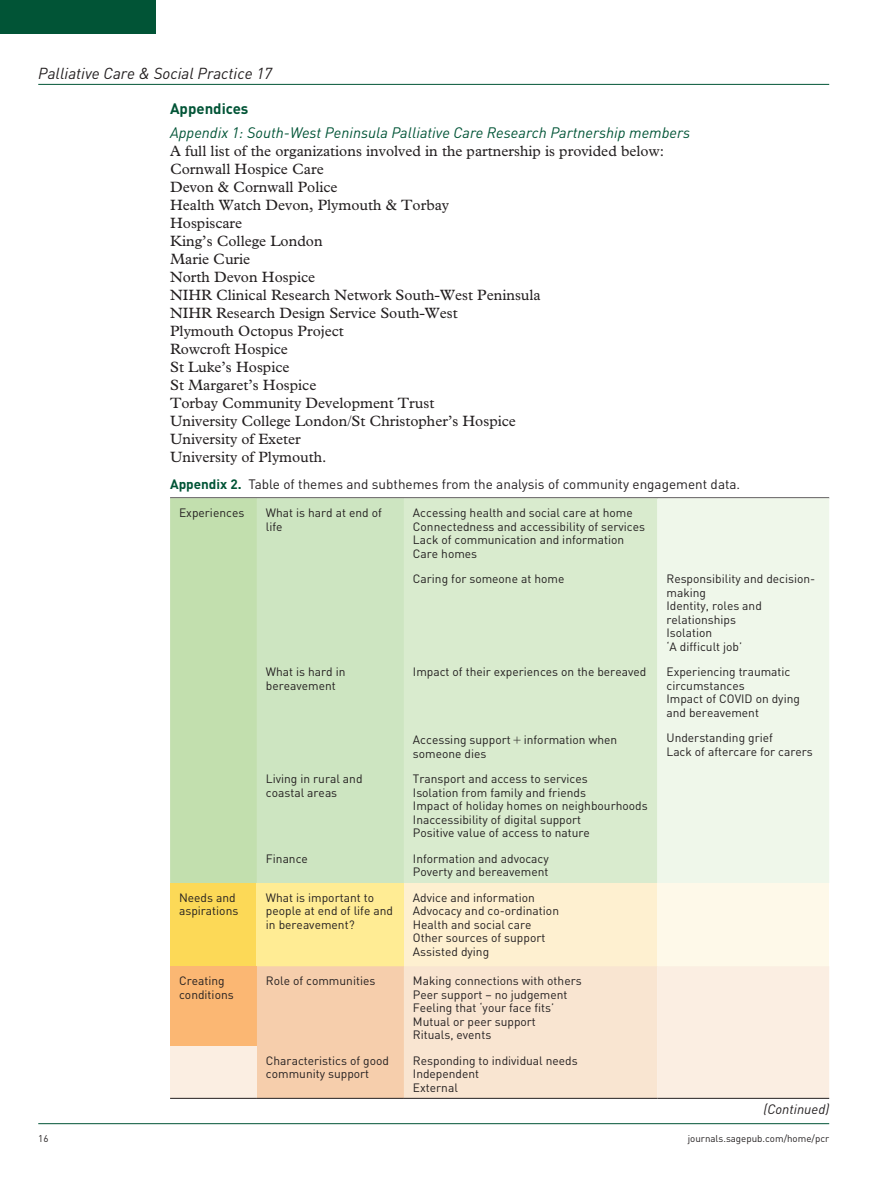
<style>
.page{position:relative;width:893px;height:1191px;background:#fff}
.page>*{position:absolute;margin:0;border:0;box-sizing:border-box;transform-origin:0 0}
.t1{font:italic 15.75px "DIN";color:#231f20}
.t2{font:15px/18px "Plantin Std";color:#231f20}
.t3{font:italic 15px "DIN";color:#015436}
.t4{font:700 15px "DIN";color:#015436}
.t5{font:13.5px "DIN";color:#231f20}
.t6{font:italic 13.5px "DIN";color:#231f20}
.t7{font:12px/13.5px "DIN";color:#231f20}
.t8{font:9.75px "DIN";color:#231f20}
.s1{font-weight:700;color:#015436}
</style>
<div class="page">
<hr style="left:38px;top:84px;width:791px;height:1px;background:#015436">
<hr style="left:38px;top:1123px;width:791px;height:1px;background:#015436">
<div style="left:0;top:0;width:155px;height:34px;background:#015436"></div>
<hr style="left:170px;top:497px;width:659px;height:1px;background:#231f20">
<div style="left:170px;top:498px;width:87px;height:385px;background:#c2dfae"></div>
<div style="left:257px;top:498px;width:147px;height:385px;background:#cde5c1"></div>
<div style="left:404px;top:498px;width:253px;height:385px;background:#d9ebce"></div>
<div style="left:657px;top:498px;width:172px;height:385px;background:#eff7ea"></div>
<div style="left:170px;top:883px;width:87px;height:83px;background:#fcd957"></div>
<div style="left:257px;top:883px;width:147px;height:83px;background:#ffec94"></div>
<div style="left:404px;top:883px;width:253px;height:83px;background:#fef0d0"></div>
<div style="left:657px;top:883px;width:172px;height:83px;background:#fef9e9"></div>
<div style="left:170px;top:966px;width:87px;height:79px;background:#fbb773"></div>
<svg style="left:257px;top:966px;width:572px;height:132px;background:#f8e1cc"></svg>
<div style="left:170px;top:1045px;width:87px;height:53px;background:#fbeee2"></div>
<hr style="left:170px;top:1098px;width:87px;height:1px;background:#231f20">
<hr style="left:257px;top:1098px;width:147px;height:1px;background:#231f20">
<hr style="left:404px;top:1098px;width:253px;height:1px;background:#231f20">
<hr style="left:657px;top:1098px;width:172px;height:1px;background:#231f20">
<svg style="left:514px;top:736px;width:7px;height:8px"></svg>
<h1 class="t1" style="left:38px;top:63px;width:235px">Palliative Care &amp; Social Practice 17</h1>
<p class="t4" style="left:170px;top:99px;width:80px">Appendices</p>
<p class="t3" style="left:170px;top:124px;width:522px">Appendix 1: South-West Peninsula Palliative Care Research Partnership members</p>
<p class="t2" style="left:170px;top:142px;width:495px">A full list of the organizations involved in the partnership is provided below:<br>Cornwall Hospice Care<br>Devon &amp; Cornwall Police<br>Health Watch Devon, Plymouth &amp; Torbay<br>Hospiscare<br>King’s College London<br>Marie Curie<br>North Devon Hospice<br>NIHR Clinical Research Network South-West Peninsula<br>NIHR Research Design Service South-West<br>Plymouth Octopus Project<br>Rowcroft Hospice<br>St Luke’s Hospice<br>St Margaret’s Hospice<br>Torbay Community Development Trust<br>University College London/St Christopher’s Hospice<br>University of Exeter<br>University of Plymouth.</p>
<p class="t5" style="left:170px;top:475px;width:572px"><span class="s1">Appendix 2.</span> Table of themes and subthemes from the analysis of community engagement data.</p>
<p class="t7" style="left:179px;top:506px;width:67px">Experiences</p>
<p class="t7" style="left:266px;top:506px;width:117px">What is hard at end of life</p>
<p class="t7" style="left:413px;top:506px;width:234px">Accessing health and social care at home Connectedness and accessibility of services Lack of communication and information Care homes</p>
<p class="t7" style="left:413px;top:572px;width:153px">Caring for someone at home</p>
<p class="t7" style="left:666px;top:572px;width:150px">Responsibility and decision&shy;making<br>Identity, roles and relationships<br>Isolation<br>‘A difficult job’</p>
<p class="t7" style="left:266px;top:665px;width:81px">What is hard in bereavement</p>
<p class="t7" style="left:413px;top:665px;width:235px">Impact of their experiences on the bereaved</p>
<p class="t7" style="left:666px;top:665px;width:135px">Experiencing traumatic circumstances<br>Impact of COVID on dying and bereavement</p>
<p class="t7" style="left:413px;top:733px;width:206px">Accessing support information when someone dies</p>
<p class="t7" style="left:666px;top:731px;width:148px">Understanding grief<br>Lack of aftercare for carers</p>
<p class="t7" style="left:266px;top:772px;width:98px">Living in rural and coastal areas</p>
<p class="t7" style="left:413px;top:772px;width:236px">Transport and access to services<br>Isolation from family and friends<br>Impact of holiday homes on neighbourhoods Inaccessibility of digital support<br>Positive value of access to nature</p>
<p class="t7" style="left:266px;top:851px;width:44px">Finance</p>
<p class="t7" style="left:413px;top:851px;width:137px">Information and advocacy<br>Poverty and bereavement</p>
<p class="t7" style="left:179px;top:890px;width:61px">Needs and aspirations</p>
<p class="t7" style="left:266px;top:890px;width:129px">What is important to people at end of life and in bereavement?</p>
<p class="t7" style="left:413px;top:890px;width:148px">Advice and information<br>Advocacy and co-ordination<br>Health and social care<br>Other sources of support<br>Assisted dying</p>
<p class="t7" style="left:179px;top:973px;width:56px">Creating conditions</p>
<p class="t7" style="left:266px;top:973px;width:111px">Role of communities</p>
<p class="t7" style="left:413px;top:973px;width:170px">Making connections with others<br>Peer support – no judgement<br>Feeling that ‘your face fits’<br>Mutual or peer support<br>Rituals, events</p>
<p class="t7" style="left:266px;top:1053px;width:125px">Characteristics of good community support</p>
<p class="t7" style="left:413px;top:1053px;width:166px">Responding to individual needs<br>Independent<br>External</p>
<p class="t6" style="left:763px;top:1100px;width:67px">(Continued)</p>
<p class="t8" style="left:38px;top:1132px;width:12px">16</p>
<p class="t8" style="left:688px;top:1132px;width:143px">journals.sagepub.com/home/pcr</p>
</div>
